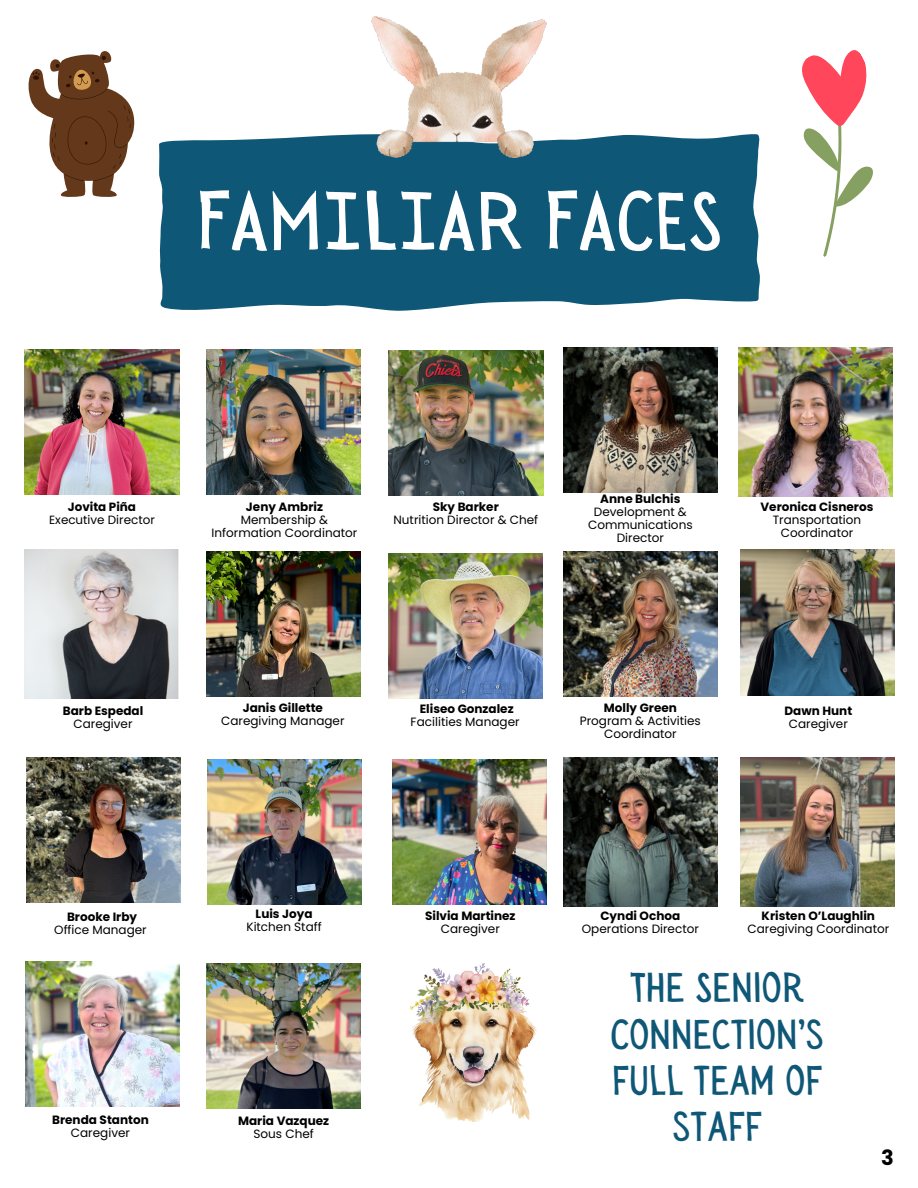
<style>
.page{position:relative;width:918px;height:1188px;background:#fff}
.page>*{position:absolute;margin:0;border:0;box-sizing:border-box;transform-origin:0 0}
.t1{font:84px "Sensa Wild Fill";color:#fff}
.t2{font:42px/46.2px "Sensa Wild Fill";color:#0f5777;text-align:center}
.t3{font:700 21px "Poppins";color:#000}
.t4{font:12px/13px "Poppins";color:#000;text-align:center}
.t5{font:700 12px "Poppins";color:#000}
</style>
<div class="page">
<img style="left:25px;top:349px;width:154px;height:145px">
<img style="left:564px;top:348px;width:154px;height:145px">
<img style="left:207px;top:349px;width:154px;height:145px">
<img style="left:739px;top:348px;width:154px;height:148px">
<img style="left:564px;top:551px;width:154px;height:145px">
<img style="left:389px;top:554px;width:154px;height:145px">
<img style="left:208px;top:760px;width:154px;height:145px">
<img style="left:25px;top:961px;width:154px;height:145px">
<img style="left:393px;top:760px;width:154px;height:145px">
<img style="left:740px;top:550px;width:154px;height:145px">
<img style="left:206px;top:552px;width:154px;height:145px">
<img style="left:740px;top:758px;width:154px;height:148px">
<img style="left:389px;top:350px;width:154px;height:145px">
<img style="left:26px;top:758px;width:154px;height:145px">
<img style="left:207px;top:963px;width:154px;height:145px">
<img style="left:25px;top:550px;width:154px;height:148px">
<img style="left:564px;top:758px;width:154px;height:148px">
<img style="left:410px;top:963px;width:127px;height:159px">
<svg style="left:802px;top:50px;width:71px;height:207px"></svg>
<svg style="left:28px;top:51px;width:107px;height:146px"></svg>
<div style="left:159px;top:134px;width:601px;height:177px;background:#0f5777"></div>
<img style="left:372px;top:16px;width:174px;height:142px">
<p class="t1" style="left:196px;top:175px;width:528px">FAMILIAR FACES</p>
<p class="t5" style="left:68px;top:498px;width:70px">Jovita Piña</p>
<p class="t4" style="left:49px;top:513px;width:107px">Executive Director</p>
<h1 class="t5" style="left:246px;top:498px;width:79px">Jeny Ambriz</h1>
<p class="t4" style="left:212px;top:513px;width:147px">Membership &amp;<br>Information Coordinator</p>
<p class="t5" style="left:433px;top:498px;width:68px">Sky Barker</p>
<p class="t4" style="left:394px;top:513px;width:146px">Nutrition Director &amp; Chef</p>
<p class="t5" style="left:600px;top:491px;width:82px">Anne Bulchis</p>
<p class="t4" style="left:588px;top:506px;width:106px">Development &amp;<br>Communications<br>Director</p>
<p class="t5" style="left:761px;top:498px;width:114px">Veronica Cisneros</p>
<p class="t4" style="left:773px;top:513px;width:90px">Transportation<br>Coordinator</p>
<p class="t5" style="left:63px;top:702px;width:82px">Barb Espedal</p>
<p class="t4" style="left:74px;top:717px;width:60px">Caregiver</p>
<p class="t5" style="left:243px;top:700px;width:82px">Janis Gillette</p>
<p class="t4" style="left:221px;top:715px;width:125px">Caregiving Manager</p>
<p class="t5" style="left:420px;top:700px;width:95px">Eliseo Gonzalez</p>
<p class="t4" style="left:411px;top:715px;width:111px">Facilities Manager</p>
<p class="t5" style="left:604px;top:700px;width:75px">Molly Green</p>
<p class="t4" style="left:580px;top:715px;width:123px">Program &amp; Activities<br>Coordinator</p>
<p class="t5" style="left:785px;top:702px;width:69px">Dawn Hunt</p>
<p class="t4" style="left:789px;top:717px;width:60px">Caregiver</p>
<p class="t5" style="left:67px;top:909px;width:72px">Brooke Irby</p>
<p class="t4" style="left:54px;top:923px;width:94px">Office Manager</p>
<p class="t5" style="left:52px;top:1111px;width:98px">Brenda Stanton</p>
<p class="t4" style="left:71px;top:1126px;width:61px">Caregiver</p>
<p class="t5" style="left:256px;top:905px;width:58px">Luis Joya</p>
<p class="t4" style="left:246px;top:920px;width:77px">Kitchen Staff</p>
<p class="t5" style="left:238px;top:1112px;width:93px">Maria Vazquez</p>
<p class="t4" style="left:253px;top:1127px;width:62px">Sous Chef</p>
<p class="t5" style="left:425px;top:907px;width:92px">Silvia Martinez</p>
<p class="t4" style="left:441px;top:922px;width:61px">Caregiver</p>
<p class="t5" style="left:600px;top:907px;width:81px">Cyndi Ochoa</p>
<p class="t4" style="left:582px;top:922px;width:119px">Operations Director</p>
<p class="t5" style="left:762px;top:907px;width:115px">Kristen O’Laughlin</p>
<p class="t4" style="left:747px;top:922px;width:143px">Caregiving Coordinator</p>
<p class="t2" style="left:611px;top:965px;width:215px">THE SENIOR<br>CONNECTION’S<br>FULL TEAM OF<br>STAFF</p>
<p class="t3" style="left:881px;top:1143px;width:14px">3</p>
</div>
